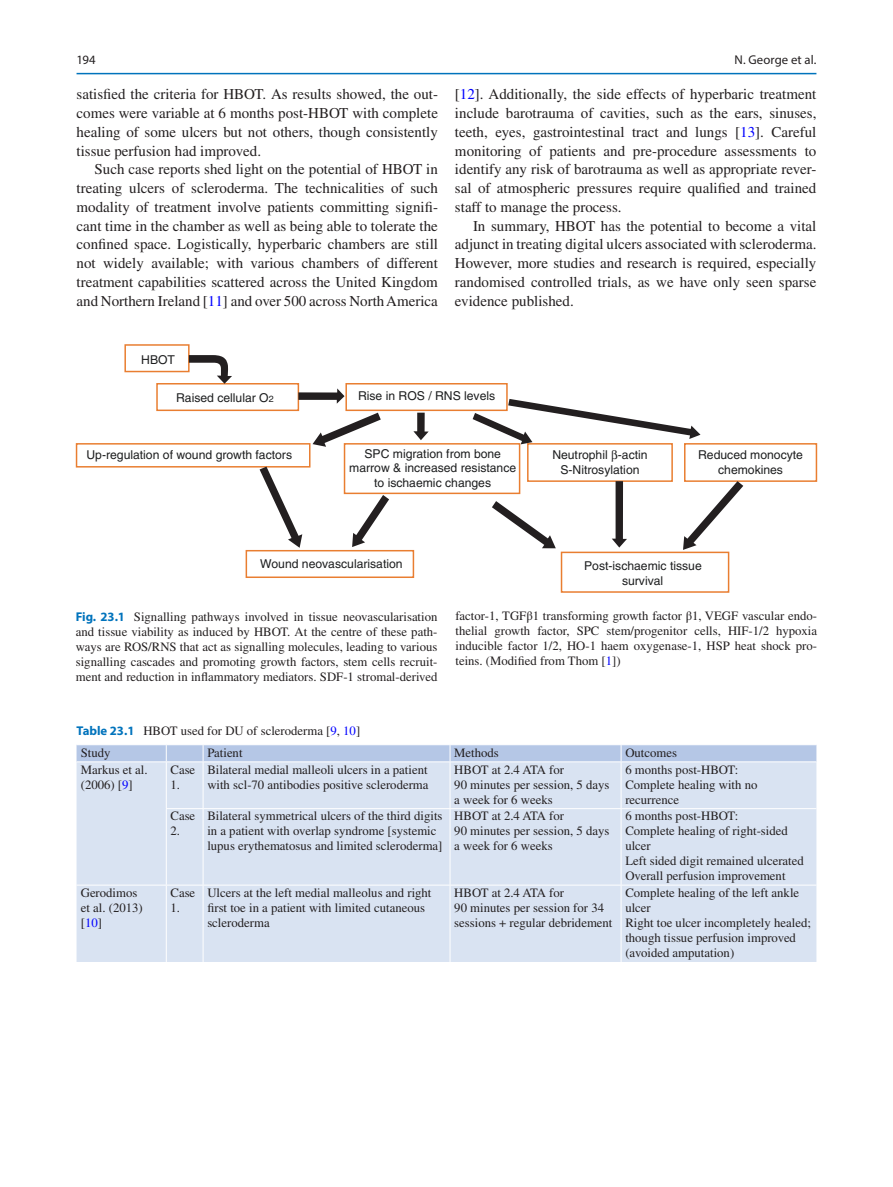
<style>
.page{position:relative;width:893px;height:1187px;background:#fff}
.page>*{position:absolute;margin:0;border:0;box-sizing:border-box;transform-origin:0 0}
.t1{font:15px/18.8px "Kcgdqs Times LT Std";color:#231f20;text-align:justify}
.t2{font:12.75px/15px "Kcgdqs Times LT Std";color:#231f20}
.t3{font:12.75px "Gjgkpf Myriad Pro";letter-spacing:.01em;color:#231f20}
.t4{font:12.75px "Gjtphy Myriad Pro";color:#231f20}
.t5{font:12.15px/14.5px "Jsdfnq Helvetica";color:#1d1e1f;text-align:center}
.s1{color:#00f}
.s2{font-size:9px}
.s3{font-family:"Trmyqv Myriad Pro";font-weight:700;color:#0073bc}
.s4{font-family:"Jqqvqt STIX General"}
</style>
<div class="page">
<svg style="left:76px;top:344px;width:741px;height:248px"></svg>
<svg style="left:298px;top:388px;width:46px;height:15px"></svg>
<svg style="left:413px;top:412px;width:16px;height:28px"></svg>
<svg style="left:612px;top:481px;width:15px;height:66px"></svg>
<svg style="left:313px;top:412px;width:68px;height:35px"></svg>
<svg style="left:352px;top:495px;width:37px;height:52px"></svg>
<svg style="left:492px;top:501px;width:64px;height:47px"></svg>
<svg style="left:260px;top:466px;width:42px;height:81px"></svg>
<svg style="left:683px;top:481px;width:60px;height:69px"></svg>
<svg style="left:473px;top:399px;width:227px;height:45px"></svg>
<svg style="left:189px;top:355px;width:43px;height:29px"></svg>
<div style="left:77px;top:762px;width:739px;height:199px;background:#d9e3f2"></div>
<svg style="left:77px;top:745px;width:739px;height:16px"></svg>
<hr style="left:166px;top:762px;width:1px;height:46px;background:#fff">
<hr style="left:203px;top:762px;width:1px;height:46px;background:#fff">
<hr style="left:450px;top:762px;width:1px;height:46px;background:#fff">
<hr style="left:621px;top:762px;width:1px;height:46px;background:#fff">
<hr style="left:203px;top:808px;width:247px;height:1px;background:#fff">
<hr style="left:450px;top:808px;width:171px;height:1px;background:#fff">
<hr style="left:450px;top:809px;width:1px;height:75px;background:#fff">
<hr style="left:621px;top:808px;width:195px;height:1px;background:#fff">
<hr style="left:621px;top:809px;width:1px;height:75px;background:#fff">
<hr style="left:166px;top:808px;width:37px;height:1px;background:#fff">
<hr style="left:166px;top:809px;width:1px;height:75px;background:#fff">
<hr style="left:203px;top:809px;width:1px;height:75px;background:#fff">
<hr style="left:450px;top:884px;width:171px;height:1px;background:#fff">
<hr style="left:203px;top:884px;width:247px;height:1px;background:#fff">
<hr style="left:450px;top:885px;width:1px;height:76px;background:#fff">
<hr style="left:166px;top:884px;width:37px;height:1px;background:#fff">
<hr style="left:203px;top:885px;width:1px;height:76px;background:#fff">
<hr style="left:621px;top:884px;width:195px;height:1px;background:#fff">
<hr style="left:621px;top:885px;width:1px;height:76px;background:#fff">
<hr style="left:77px;top:884px;width:89px;height:1px;background:#fff">
<hr style="left:166px;top:885px;width:1px;height:76px;background:#fff">
<hr style="left:77px;top:73px;width:739px;height:1px;background:#0073bc">
<svg style="left:612px;top:450px;width:5px;height:12px"></svg>
<p class="t4" style="left:77px;top:52px;width:21px">194</p>
<p class="t1" style="left:77px;top:85px;width:363px">satisfied the criteria for HBOT. As results showed, the out&shy;comes were variable at 6 months post-HBOT with complete healing of some ulcers but not others, though consistently tissue perfusion had improved.</p>
<p class="t1" style="left:77px;top:160px;width:363px;text-indent:18px">Such case reports shed light on the potential of HBOT in treating ulcers of scleroderma. The technicalities of such modality of treatment involve patients committing signifi&shy;cant time in the chamber as well as being able to tolerate the confined space. Logistically, hyperbaric chambers are still not widely available; with various chambers of different treatment capabilities scattered across the United Kingdom and Northern Ireland [<span class="s1">11</span>] and over 500 across North America</p>
<p class="t3" style="left:734px;top:52px;width:84px">N. George et al.</p>
<p class="t1" style="left:455px;top:85px;width:363px">[<span class="s1">12</span>]. Additionally, the side effects of hyperbaric treatment include barotrauma of cavities, such as the ears, sinuses, teeth, eyes, gastrointestinal tract and lungs [<span class="s1">13</span>]. Careful monitoring of patients and pre-procedure assessments to identify any risk of barotrauma as well as appropriate rever&shy;sal of atmospheric pressures require qualified and trained staff to manage the process.</p>
<p class="t1" style="left:455px;top:216px;width:363px;text-indent:18px">In summary, HBOT has the potential to become a vital adjunct in treating digital ulcers associated with scleroderma.<br>However, more studies and research is required, especially randomised controlled trials, as we have only seen sparse evidence published.</p>
<p class="t5" style="left:141px;top:352px;width:35px">HBOT</p>
<p class="t5" style="left:176px;top:390px;width:99px">Raised cellular O<span class="s2">2</span></p>
<p class="t5" style="left:358px;top:388px;width:139px">Rise in ROS / RNS levels</p>
<p class="t5" style="left:86px;top:447px;width:207px">Up-regulation of wound growth factors</p>
<p class="t5" style="left:349px;top:446px;width:169px">SPC migration from bone marrow &amp; increased resistance to ischaemic changes</p>
<p class="t5" style="left:552px;top:447px;width:97px">Neutrophil -actin<br>S-Nitrosylation</p>
<p class="t5" style="left:698px;top:447px;width:106px">Reduced monocyte chemokines</p>
<p class="t5" style="left:260px;top:556px;width:144px">Wound neovascularisation</p>
<p class="t5" style="left:584px;top:558px;width:119px">Post-ischaemic tissue survival</p>
<p class="t2" style="left:76px;top:608px;width:363px;text-align:justify"><span class="s3">Fig. 23.1</span> Signalling pathways involved in tissue neovascularisation and tissue viability as induced by HBOT. At the centre of these path&shy;ways are ROS/RNS that act as signalling molecules, leading to various signalling cascades and promoting growth factors, stem cells recruit&shy;ment and reduction in inflammatory mediators. SDF-1 stromal-derived</p>
<p class="t2" style="left:455px;top:608px;width:363px;text-align:justify">factor-1, TGF<span class="s4">β</span>1 transforming growth factor <span class="s4">β</span>1, VEGF vascular endo&shy;thelial growth factor, SPC stem/progenitor cells, HIF-1/2 hypoxia inducible factor 1/2, HO-1 haem oxygenase-1, HSP heat shock pro&shy;teins. (Modified from Thom [<span class="s1">1</span>])</p>
<p class="t2" style="left:81px;top:720px;width:281px;line-height:21.6px;text-indent:-4px"><span class="s3">Table 23.1</span> HBOT used for DU of scleroderma [<span class="s1">9</span>, <span class="s1">10</span>]<br>Study</p>
<p class="t2" style="left:207px;top:745px;width:37px">Patient</p>
<p class="t2" style="left:454px;top:745px;width:46px">Methods</p>
<p class="t2" style="left:625px;top:745px;width:53px">Outcomes</p>
<p class="t2" style="left:81px;top:762px;width:68px">Markus et al. (2006) [<span class="s1">9</span>]</p>
<p class="t2" style="left:171px;top:762px;width:26px">Case<br>1.</p>
<p class="t2" style="left:207px;top:762px;width:223px">Bilateral medial malleoli ulcers in a patient with scl-70 antibodies positive scleroderma</p>
<p class="t2" style="left:454px;top:762px;width:157px">HBOT at 2.4 ATA for<br>90 minutes per session, 5 days a week for 6 weeks</p>
<p class="t2" style="left:625px;top:762px;width:134px">6 months post-HBOT:<br>Complete healing with no recurrence</p>
<p class="t2" style="left:171px;top:808px;width:26px">Case<br>2.</p>
<p class="t2" style="left:207px;top:808px;width:237px">Bilateral symmetrical ulcers of the third digits in a patient with overlap syndrome [systemic lupus erythematosus and limited scleroderma]</p>
<p class="t2" style="left:454px;top:808px;width:157px">HBOT at 2.4 ATA for<br>90 minutes per session, 5 days a week for 6 weeks</p>
<p class="t2" style="left:625px;top:808px;width:180px">6 months post-HBOT:<br>Complete healing of right-sided ulcer<br>Left sided digit remained ulcerated<br>Overall perfusion improvement</p>
<p class="t2" style="left:81px;top:884px;width:63px">Gerodimos et al. (2013) [<span class="s1">10</span>]</p>
<p class="t2" style="left:171px;top:884px;width:26px">Case<br>1.</p>
<p class="t2" style="left:207px;top:884px;width:226px">Ulcers at the left medial malleolus and right first toe in a patient with limited cutaneous scleroderma</p>
<p class="t2" style="left:454px;top:884px;width:160px">HBOT at 2.4 ATA for<br>90 minutes per session for 34 sessions + regular debridement</p>
<p class="t2" style="left:625px;top:884px;width:187px">Complete healing of the left ankle ulcer<br>Right toe ulcer incompletely healed; though tissue perfusion improved (avoided amputation)</p>
</div>
